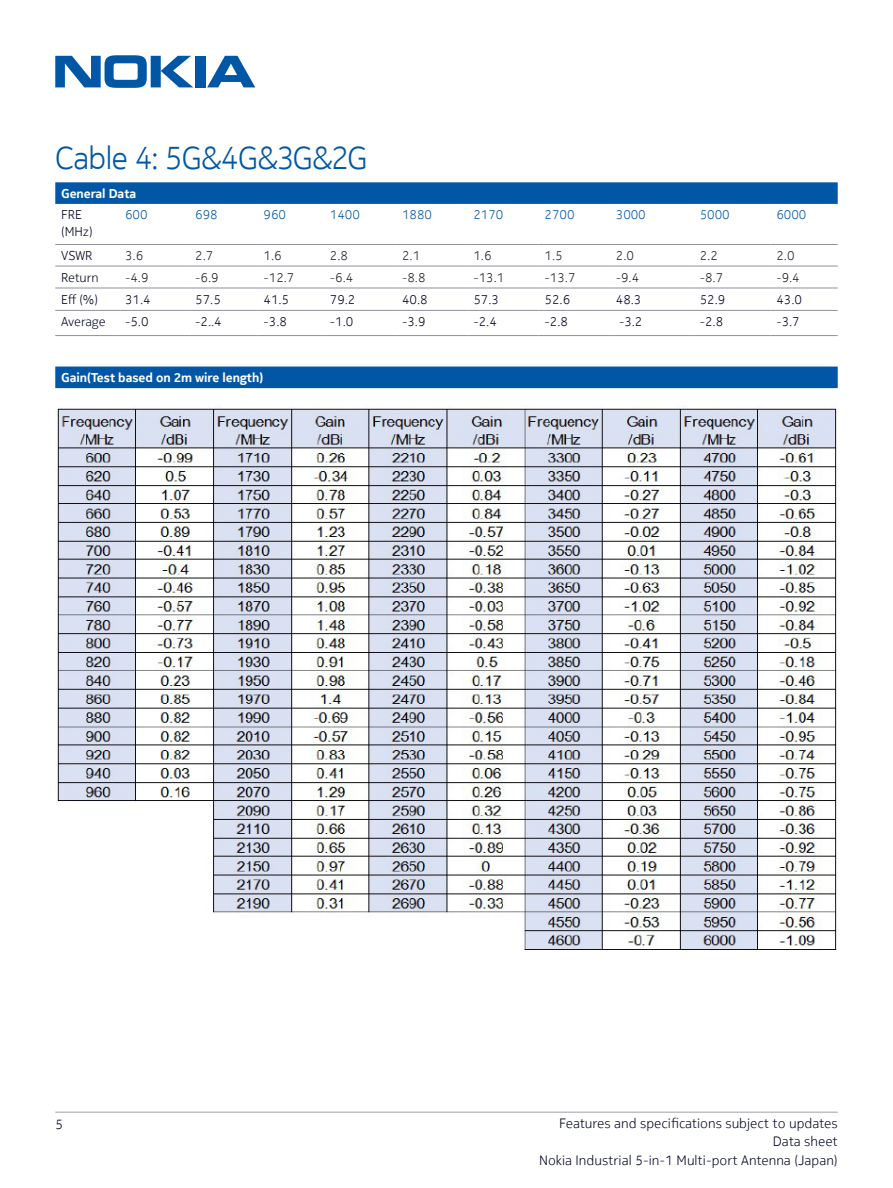
<style>
.page{position:relative;width:893px;height:1188px;background:#fff}
.page>*{position:absolute;margin:0;border:0;box-sizing:border-box;transform-origin:0 0}
.Head_1{font:300 31.5px "Nokia Pure Headline";color:#0157a5}
.t1{font:300 13.5px/18.6px "Nokia Pure Text";color:#000522;text-align:right}
.Table_text{font:300 12.75px/16.5px "Nokia Pure Text";letter-spacing:-.005em;color:#000522}
.Table_text-2{font:300 12.75px "Nokia Pure Text";color:#231f20}
.Table_head{font:700 12.75px "Nokia Pure Text";letter-spacing:-.005em;color:#fff}
.Table_text-3{font:300 12.75px "Nokia Pure Text";letter-spacing:-.005em;color:#0157a5}
</style>
<div class="page">
<svg style="left:55px;top:55px;width:138px;height:33px"></svg>
<div style="left:195px;top:56px;width:10px;height:31px;background:#0157a5"></div>
<svg style="left:207px;top:56px;width:48px;height:31px"></svg>
<hr style="left:55px;top:1112px;width:783px;height:1px;background:#c1bec6">
<svg style="left:55px;top:182px;width:783px;height:22px;background:#065aa6"></svg>
<hr style="left:55px;top:244px;width:64px;height:1px;background:#928f9d">
<hr style="left:119px;top:244px;width:70px;height:1px;background:#928f9d">
<hr style="left:189px;top:244px;width:69px;height:1px;background:#928f9d">
<hr style="left:258px;top:244px;width:66px;height:1px;background:#928f9d">
<hr style="left:55px;top:266px;width:64px;height:1px;background:#928f9d">
<hr style="left:119px;top:266px;width:70px;height:1px;background:#928f9d">
<hr style="left:189px;top:266px;width:69px;height:1px;background:#928f9d">
<hr style="left:258px;top:266px;width:66px;height:1px;background:#928f9d">
<hr style="left:55px;top:288px;width:64px;height:1px;background:#928f9d">
<hr style="left:119px;top:288px;width:70px;height:1px;background:#928f9d">
<hr style="left:189px;top:288px;width:69px;height:1px;background:#928f9d">
<hr style="left:258px;top:288px;width:66px;height:1px;background:#928f9d">
<hr style="left:55px;top:310px;width:64px;height:1px;background:#928f9d">
<hr style="left:119px;top:310px;width:70px;height:1px;background:#928f9d">
<hr style="left:189px;top:310px;width:69px;height:1px;background:#928f9d">
<hr style="left:258px;top:310px;width:66px;height:1px;background:#928f9d">
<hr style="left:55px;top:335px;width:64px;height:1px;background:#928f9d">
<hr style="left:119px;top:335px;width:70px;height:1px;background:#928f9d">
<hr style="left:189px;top:335px;width:69px;height:1px;background:#928f9d">
<hr style="left:258px;top:335px;width:66px;height:1px;background:#928f9d">
<hr style="left:324px;top:244px;width:72px;height:1px;background:#928f9d">
<hr style="left:396px;top:244px;width:71px;height:1px;background:#928f9d">
<hr style="left:467px;top:244px;width:72px;height:1px;background:#928f9d">
<hr style="left:539px;top:244px;width:71px;height:1px;background:#928f9d">
<hr style="left:610px;top:244px;width:84px;height:1px;background:#928f9d">
<hr style="left:694px;top:244px;width:76px;height:1px;background:#928f9d">
<hr style="left:770px;top:244px;width:68px;height:1px;background:#928f9d">
<hr style="left:324px;top:266px;width:72px;height:1px;background:#928f9d">
<hr style="left:396px;top:266px;width:71px;height:1px;background:#928f9d">
<hr style="left:467px;top:266px;width:72px;height:1px;background:#928f9d">
<hr style="left:539px;top:266px;width:71px;height:1px;background:#928f9d">
<hr style="left:610px;top:266px;width:84px;height:1px;background:#928f9d">
<hr style="left:694px;top:266px;width:76px;height:1px;background:#928f9d">
<hr style="left:770px;top:266px;width:68px;height:1px;background:#928f9d">
<hr style="left:324px;top:288px;width:72px;height:1px;background:#928f9d">
<hr style="left:396px;top:288px;width:71px;height:1px;background:#928f9d">
<hr style="left:467px;top:288px;width:72px;height:1px;background:#928f9d">
<hr style="left:539px;top:288px;width:71px;height:1px;background:#928f9d">
<hr style="left:610px;top:288px;width:84px;height:1px;background:#928f9d">
<hr style="left:694px;top:288px;width:76px;height:1px;background:#928f9d">
<hr style="left:770px;top:288px;width:68px;height:1px;background:#928f9d">
<hr style="left:324px;top:310px;width:72px;height:1px;background:#928f9d">
<hr style="left:396px;top:310px;width:71px;height:1px;background:#928f9d">
<hr style="left:467px;top:310px;width:72px;height:1px;background:#928f9d">
<hr style="left:539px;top:310px;width:71px;height:1px;background:#928f9d">
<hr style="left:610px;top:310px;width:84px;height:1px;background:#928f9d">
<hr style="left:694px;top:310px;width:76px;height:1px;background:#928f9d">
<hr style="left:770px;top:310px;width:68px;height:1px;background:#928f9d">
<hr style="left:324px;top:335px;width:72px;height:1px;background:#928f9d">
<hr style="left:396px;top:335px;width:71px;height:1px;background:#928f9d">
<hr style="left:467px;top:335px;width:72px;height:1px;background:#928f9d">
<hr style="left:539px;top:335px;width:71px;height:1px;background:#928f9d">
<hr style="left:610px;top:335px;width:84px;height:1px;background:#928f9d">
<hr style="left:694px;top:335px;width:76px;height:1px;background:#928f9d">
<hr style="left:770px;top:335px;width:68px;height:1px;background:#928f9d">
<div style="left:55px;top:367px;width:783px;height:21px;background:#0157a5"></div>
<img style="left:56px;top:406px;width:781px;height:543px">
<p class="Head_1" style="left:55px;top:138px;width:313px">Cable 4: 5G&amp;4G&amp;3G&amp;2G</p>
<p class="Table_head" style="left:61px;top:185px;width:76px">General Data</p>
<p class="Table_text" style="left:61px;top:207px;width:33px">FRE (MHz)</p>
<p class="Table_text-3" style="left:125px;top:207px;width:24px">600</p>
<p class="Table_text-3" style="left:195px;top:207px;width:24px">698</p>
<p class="Table_text-3" style="left:264px;top:207px;width:24px">960</p>
<p class="Table_text-3" style="left:330px;top:207px;width:32px">1400</p>
<p class="Table_text-3" style="left:402px;top:207px;width:32px">1880</p>
<p class="Table_text-3" style="left:473px;top:207px;width:32px">2170</p>
<p class="Table_text-3" style="left:545px;top:207px;width:32px">2700</p>
<p class="Table_text-3" style="left:616px;top:207px;width:32px">3000</p>
<p class="Table_text-3" style="left:700px;top:207px;width:32px">5000</p>
<p class="Table_text-3" style="left:776px;top:207px;width:32px">6000</p>
<p class="Table_text" style="left:61px;top:247px;width:33px">VSWR</p>
<p class="Table_text-2" style="left:125px;top:247px;width:20px">3.6</p>
<p class="Table_text-2" style="left:195px;top:247px;width:20px">2.7</p>
<p class="Table_text-2" style="left:264px;top:247px;width:20px">1.6</p>
<p class="Table_text-2" style="left:330px;top:247px;width:20px">2.8</p>
<p class="Table_text-2" style="left:402px;top:247px;width:20px">2.1</p>
<p class="Table_text-2" style="left:473px;top:247px;width:20px">1.6</p>
<p class="Table_text-2" style="left:545px;top:247px;width:20px">1.5</p>
<p class="Table_text-2" style="left:616px;top:247px;width:20px">2.0</p>
<p class="Table_text-2" style="left:700px;top:247px;width:20px">2.2</p>
<p class="Table_text-2" style="left:776px;top:247px;width:20px">2.0</p>
<p class="Table_text" style="left:61px;top:269px;width:39px">Return</p>
<p class="Table_text-2" style="left:125px;top:269px;width:25px">-4.9</p>
<p class="Table_text-2" style="left:195px;top:269px;width:25px">-6.9</p>
<p class="Table_text-2" style="left:264px;top:269px;width:32px">-12.7</p>
<p class="Table_text-2" style="left:330px;top:269px;width:25px">-6.4</p>
<p class="Table_text-2" style="left:402px;top:269px;width:25px">-8.8</p>
<p class="Table_text-2" style="left:473px;top:269px;width:32px">-13.1</p>
<p class="Table_text-2" style="left:545px;top:269px;width:32px">-13.7</p>
<p class="Table_text-2" style="left:616px;top:269px;width:25px">-9.4</p>
<p class="Table_text-2" style="left:700px;top:269px;width:25px">-8.7</p>
<p class="Table_text-2" style="left:776px;top:269px;width:25px">-9.4</p>
<p class="Table_text" style="left:61px;top:291px;width:38px">Eff (%)</p>
<p class="Table_text" style="left:125px;top:291px;width:27px">31.4</p>
<p class="Table_text" style="left:195px;top:291px;width:27px">57.5</p>
<p class="Table_text" style="left:264px;top:291px;width:27px">41.5</p>
<p class="Table_text" style="left:330px;top:291px;width:27px">79.2</p>
<p class="Table_text" style="left:402px;top:291px;width:27px">40.8</p>
<p class="Table_text" style="left:473px;top:291px;width:27px">57.3</p>
<p class="Table_text" style="left:545px;top:291px;width:27px">52.6</p>
<p class="Table_text" style="left:616px;top:291px;width:27px">48.3</p>
<p class="Table_text" style="left:700px;top:291px;width:27px">52.9</p>
<p class="Table_text" style="left:776px;top:291px;width:27px">43.0</p>
<p class="Table_text" style="left:61px;top:313px;width:46px">Average</p>
<p class="Table_text" style="left:125px;top:313px;width:25px">-5.0</p>
<p class="Table_text" style="left:195px;top:313px;width:28px">-2..4</p>
<p class="Table_text" style="left:264px;top:313px;width:25px">-3.8</p>
<p class="Table_text" style="left:330px;top:313px;width:25px">-1.0</p>
<p class="Table_text" style="left:402px;top:313px;width:25px">-3.9</p>
<p class="Table_text" style="left:473px;top:313px;width:25px">-2.4</p>
<p class="Table_text" style="left:545px;top:313px;width:25px">-2.8</p>
<p class="Table_text" style="left:619px;top:313px;width:25px">-3.2</p>
<p class="Table_text" style="left:700px;top:313px;width:25px">-2.8</p>
<p class="Table_text" style="left:776px;top:313px;width:25px">-3.7</p>
<p class="Table_head" style="left:61px;top:369px;width:203px">Gain(Test based on 2m wire length)</p>
<p class="t1" style="left:55px;top:1115px;width:9px">5</p>
<p class="t1" style="left:539px;top:1113px;width:300px">Features and specifications subject to updates<br>Data sheet<br>Nokia Industrial 5-in-1 Multi-port Antenna (Japan)</p>
</div>
